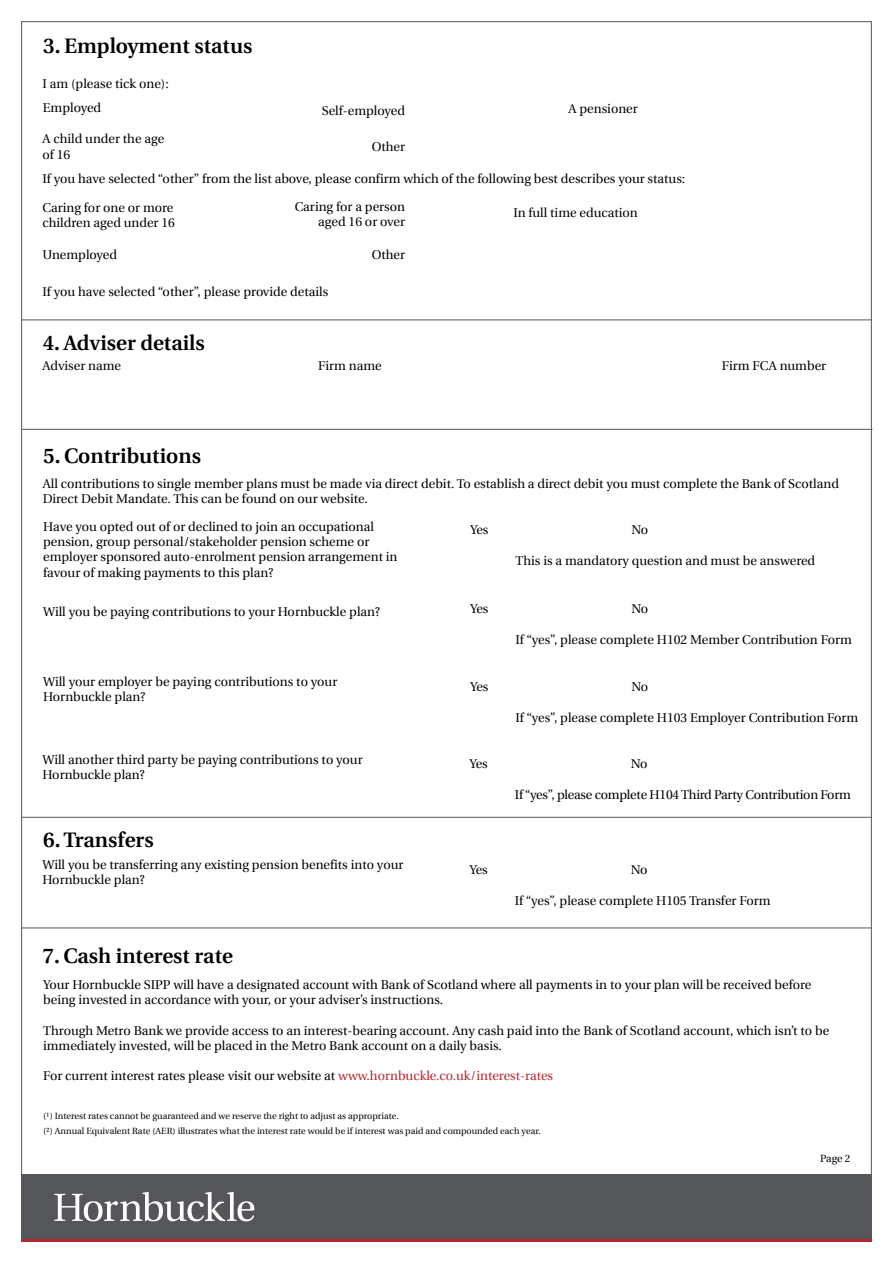
<style>
.page{position:relative;width:893px;height:1263px;background:#fff}
.page>*{position:absolute;margin:0;border:0;box-sizing:border-box;transform-origin:0 0}
.t1{font:600 21px "Utopia";color:#000}
.t2{font:12.75px/15.3px "Utopia";color:#000}
.t3{font:12.75px "Utopia";letter-spacing:-.02em;color:#000}
.t4{font:10.5px "Utopia";color:#000}
.t5{font:9px/15.3px "Utopia";color:#000}
.s1{font-family:"Utopia Std"}
.s2{color:#b3282f}
</style>
<div class="page">
<div style="left:21px;top:1174px;width:851px;height:65px;background:#55565a"></div>
<hr style="left:21px;top:1239px;width:851px;height:3px;background:#b4282d">
<svg style="left:54px;top:1192px;width:200px;height:29px"></svg>
<hr style="left:21px;top:319px;width:851px;height:1px;background:#55565a">
<hr style="left:22px;top:429px;width:850px;height:1px;background:#55565a">
<hr style="left:21px;top:817px;width:851px;height:1px;background:#55565a">
<hr style="left:21px;top:927px;width:851px;height:1px;background:#55565a">
<h1 class="t1" style="left:43px;top:34px;width:211px">3. Employment status</h1>
<p class="t2" style="left:43px;top:72px;width:128px;line-height:23.7px">I am (please tick one):<br>Employed</p>
<p class="t2" style="left:322px;top:103px;width:85px">Self-employed</p>
<p class="t2" style="left:569px;top:101px;width:71px">A pensioner</p>
<p class="t2" style="left:43px;top:131px;width:123px">A child under the age of 16</p>
<p class="t2" style="left:372px;top:139px;width:35px">Other</p>
<p class="t2" style="left:43px;top:171px;width:644px">If you have selected “other” from the list above, please confirm which of the following best describes your status:</p>
<p class="t2" style="left:43px;top:200px;width:134px">Caring for one or more children aged under 16</p>
<p class="t2" style="left:295px;top:199px;width:112px;text-align:right">Caring for a person aged 16 or over</p>
<p class="t2" style="left:513px;top:205px;width:126px">In full time education</p>
<p class="t2" style="left:43px;top:247px;width:76px">Unemployed</p>
<p class="t2" style="left:372px;top:248px;width:35px">Other</p>
<p class="t2" style="left:43px;top:284px;width:287px">If you have selected “other”, please provide details</p>
<h1 class="t1" style="left:43px;top:331px;width:164px">4. Adviser details</h1>
<p class="t2" style="left:43px;top:359px;width:80px">Adviser name</p>
<p class="t2" style="left:318px;top:359px;width:65px">Firm name</p>
<p class="t2" style="left:722px;top:358px;width:106px">Firm FCA number</p>
<h1 class="t1" style="left:43px;top:444px;width:159px">5. Contributions</h1>
<p class="t2" style="left:43px;top:476px;width:798px">All contributions to single member plans must be made via direct debit. To establish a direct debit you must complete the Bank of Scotland<br>Direct Debit Mandate. This can be found on our website<span class="s1">.</span></p>
<p class="t2" style="left:43px;top:519px;width:356px">Have you opted out of or declined to join an occupational pension, group personal/stakeholder pension scheme or employer sponsored auto-enrolment pension arrangement in favour of making payments to this plan?</p>
<p class="t2" style="left:43px;top:604px;width:338px">Will you be paying contributions to your Hornbuckle plan?</p>
<p class="t2" style="left:43px;top:674px;width:296px">Will your employer be paying contributions to your<br>Hornbuckle plan?</p>
<p class="t2" style="left:43px;top:752px;width:322px">Will another third party be paying contributions to your<br>Hornbuckle plan?</p>
<h1 class="t1" style="left:43px;top:828px;width:112px">6. Transfers</h1>
<p class="t2" style="left:43px;top:857px;width:362px">Will you be transferring any existing pension benefits into your<br>Hornbuckle plan?</p>
<h1 class="t1" style="left:43px;top:944px;width:192px">7. Cash interest rate</h1>
<p class="t2" style="left:470px;top:522px;width:20px">Yes</p>
<p class="t2" style="left:631px;top:522px;width:18px">No</p>
<p class="t2" style="left:516px;top:553px;width:301px">This is a mandatory question and must be answered</p>
<p class="t2" style="left:470px;top:601px;width:20px">Yes</p>
<p class="t2" style="left:631px;top:601px;width:18px">No</p>
<p class="t2" style="left:516px;top:632px;width:338px">If “yes”, please complete H102 Member Contribution Form</p>
<p class="t2" style="left:470px;top:679px;width:20px">Yes</p>
<p class="t2" style="left:631px;top:679px;width:18px">No</p>
<p class="t2" style="left:516px;top:710px;width:344px">If “yes”, please complete H103 Employer Contribution Form</p>
<p class="t2" style="left:469px;top:756px;width:20px">Yes</p>
<p class="t2" style="left:631px;top:756px;width:18px">No</p>
<p class="t3" style="left:515px;top:788px;width:337px">If “yes”, please complete H104 Third Party Contribution Form</p>
<p class="t2" style="left:469px;top:862px;width:20px">Yes</p>
<p class="t2" style="left:631px;top:862px;width:18px">No</p>
<p class="t2" style="left:515px;top:893px;width:257px">If “yes”, please complete H105 Transfer Form</p>
<p class="t2" style="left:43px;top:977px;width:770px">Your Hornbuckle SIPP will have a designated account with Bank of Scotland where all payments in to your plan will be received before being invested in accordance with your, or your adviser’s instructions.</p>
<p class="t2" style="left:43px;top:1023px;width:788px">Through Metro Bank we provide access to an interest-bearing account. Any cash paid into the Bank of Scotland account, which isn’t to be immediately invested, will be placed in the Metro Bank account on a daily basis.</p>
<p class="t2" style="left:43px;top:1069px;width:511px">For current interest rates please visit our website at <span class="s2">www.hornbuckle.co.uk/interest-rates</span></p>
<p class="t5" style="left:43px;top:1108px;width:499px">(¹) Interest rates cannot be guaranteed and we reserve the right to adjust as appropriate.<br>(²) Annual Equivalent Rate (AER) illustrates what the interest rate would be if interest was paid and compounded each year.</p>
<p class="t4" style="left:820px;top:1153px;width:32px">Page 2</p>
</div>
